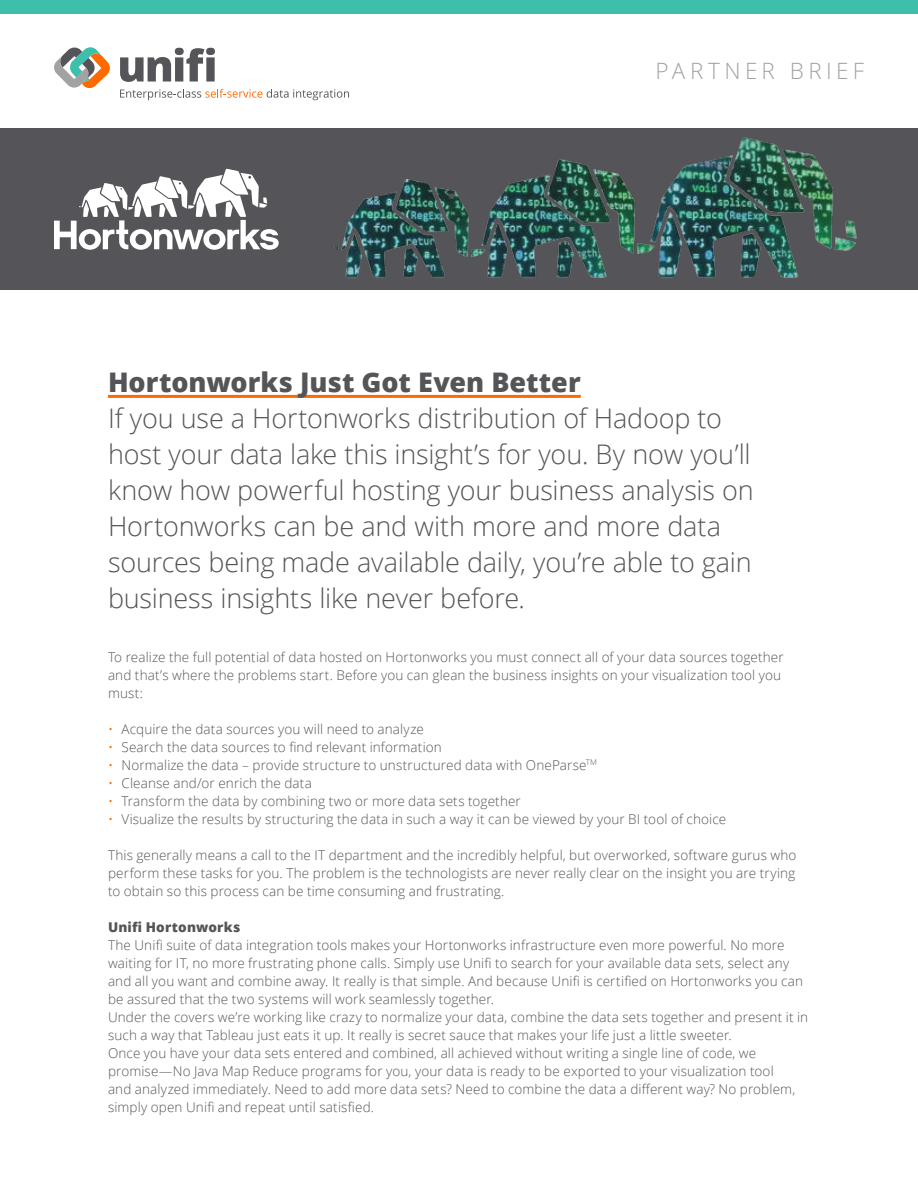
<style>
.page{position:relative;width:918px;height:1188px;background:#fff}
.page>*{position:absolute;margin:0;border:0;box-sizing:border-box;transform-origin:0 0}
.t1{font:300 27px/36px "Open Sans";letter-spacing:-.005em;color:#555559}
.t2{font:800 27px "Open Sans";color:#555559}
.t3{font:300 22.5px "Open Sans";letter-spacing:.195em;color:#a2a2a3}
.t4{font:300 13.5px/18px "Open Sans";letter-spacing:.01em;color:#555559}
.t5{font:800 13.5px "Open Sans";letter-spacing:.015em;color:#555559}
.s1{color:#ff6a00}
</style>
<div class="page">
<div style="left:0;top:128px;width:918px;height:162px;background:#555559"></div>
<img style="left:334px;top:137px;width:523px;height:141px">
<svg style="left:54px;top:47px;width:56px;height:42px"></svg>
<svg style="left:120px;top:48px;width:95px;height:34px"></svg>
<svg style="left:120px;top:89px;width:229px;height:11px"></svg>
<div style="left:0;top:0;width:918px;height:13px;background:#3ebfac"></div>
<hr style="left:108px;top:395px;width:473px;height:3px;background:#ff6a00">
<svg style="left:54px;top:169px;width:225px;height:81px"></svg>
<h2 class="t3" style="left:655px;top:62px;width:210px">PARTNER BRIEF</h2>
<h1 class="t2" style="left:108px;top:371px;width:474px">Hortonworks Just Got Even Better</h1>
<p class="t1" style="left:108px;top:403px;width:647px">If you use a Hortonworks distribution of Hadoop to host your data lake this insight’s for you. By now you’ll know how powerful hosting your business analysis on Hortonworks can be and with more and more data sources being made available daily, you’re able to gain business insights like never before.</p>
<p class="t4" style="left:108px;top:649px;width:677px">To realize the full potential of data hosted on Hortonworks you must connect all of your data sources together and that’s where the problems start. Before you can glean the business insights on your visualization tool you must:</p>
<p class="t4" style="left:108px;top:721px;width:317px"><span class="s1">•</span> Acquire the data sources you will need to analyze</p>
<p class="t4" style="left:108px;top:738px;width:335px"><span class="s1">•</span> Search the data sources to find relevant information</p>
<p class="t4" style="left:108px;top:757px;width:491px"><span class="s1">•</span> Normalize the data – provide structure to unstructured data with OneParse<sup>TM</sup></p>
<p class="t4" style="left:108px;top:775px;width:205px"><span class="s1">•</span> Cleanse and/or enrich the data</p>
<p class="t4" style="left:108px;top:793px;width:414px"><span class="s1">•</span> Transform the data by combining two or more data sets together</p>
<p class="t4" style="left:108px;top:811px;width:620px"><span class="s1">•</span> Visualize the results by structuring the data in such a way it can be viewed by your BI tool of choice</p>
<p class="t4" style="left:108px;top:847px;width:690px;text-align:justify">This generally means a call to the IT department and the incredibly helpful, but overworked, software gurus who perform these tasks for you. The problem is the technologists are never really clear on the insight you are trying to obtain so this process can be time consuming and frustrating.</p>
<p class="t5" style="left:108px;top:917px;width:134px">Unifi Hortonworks</p>
<p class="t4" style="left:108px;top:936px;width:702px">The Unifi suite of data integration tools makes your Hortonworks infrastructure even more powerful. No more waiting for IT, no more frustrating phone calls. Simply use Unifi to search for your available data sets, select any and all you want and combine away. It really is that simple. And because Unifi is certified on Hortonworks you can be assured that the two systems will work seamlessly together.<br>Under the covers we’re working like crazy to normalize your data, combine the data sets together and present it in such a way that Tableau just eats it up. It really is secret sauce that makes your life just a little sweeter.<br>Once you have your data sets entered and combined, all achieved without writing a single line of code, we promise—No Java Map Reduce programs for you, your data is ready to be exported to your visualization tool<br>and analyzed immediately. Need to add more data sets? Need to combine the data a different way? No problem, simply open Unifi and repeat until satisfied.</p>
</div>
